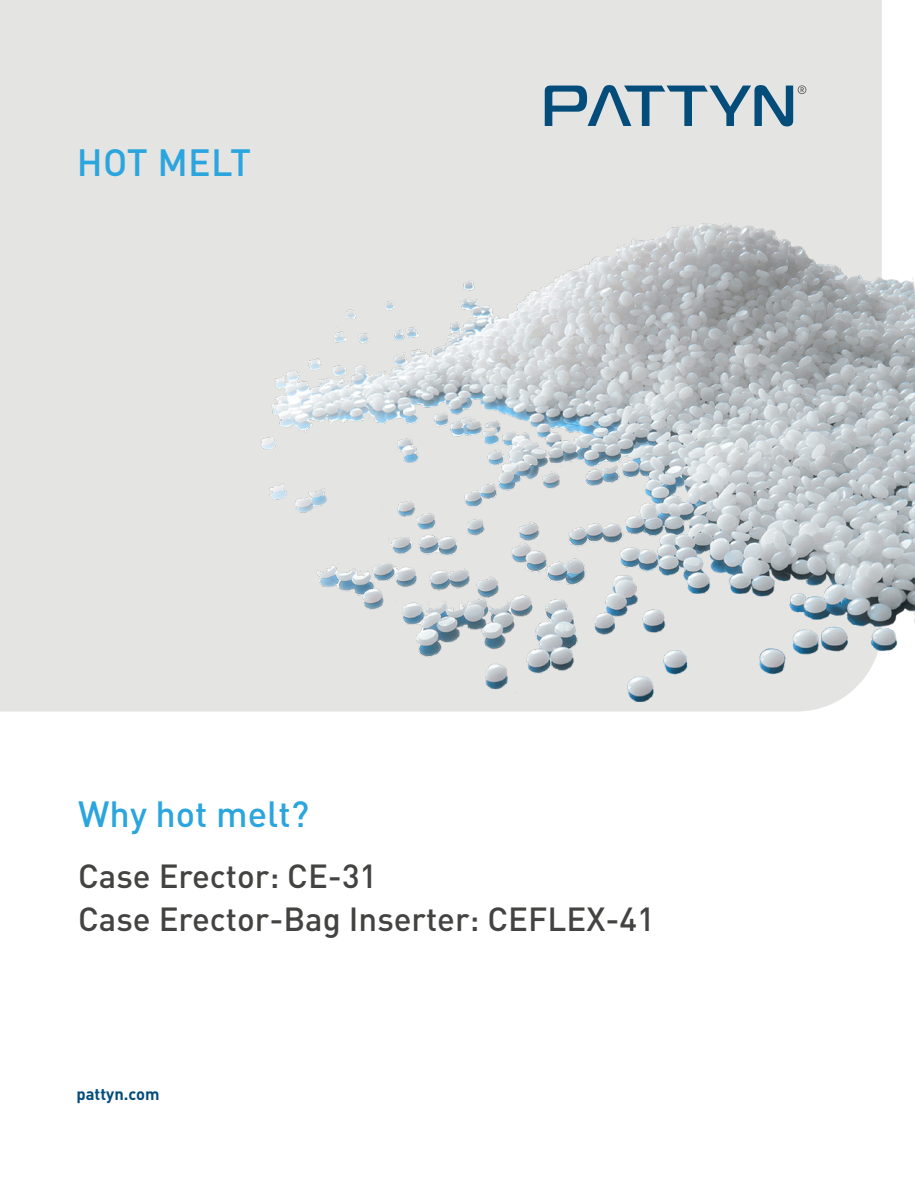
<style>
.page{position:relative;width:915px;height:1187px;background:#fff}
.page>*{position:absolute;margin:0;border:0;box-sizing:border-box;transform-origin:0 0}
.t1{font:500 37.5px "DIN Pro";letter-spacing:.01em;color:#2ba5de}
.t2{font:500 36px "DIN Pro";color:#2ba5de}
.t3{font:500 33px/43.5px "DIN Pro";color:#434342}
.t4{font:700 16.5px "DIN Pro";color:#044d7a}
</style>
<div class="page">
<div style="left:0;top:0;width:881px;height:711px;background:#e4e4e3"></div>
<svg style="left:544px;top:85px;width:262px;height:41px;background:#94aebd"></svg>
<img style="left:209px;top:223px;width:705px;height:479px">
<p class="t1" style="left:77px;top:137px;width:176px">HOT MELT</p>
<p class="t2" style="left:78px;top:789px;width:232px">Why hot melt?</p>
<p class="t3" style="left:78px;top:852px;width:578px">Case Erector: CE-31<br>Case Erector-Bag Inserter: CEFLEX-41</p>
<p class="t4" style="left:76px;top:1082px;width:85px">pattyn.com</p>
</div>
